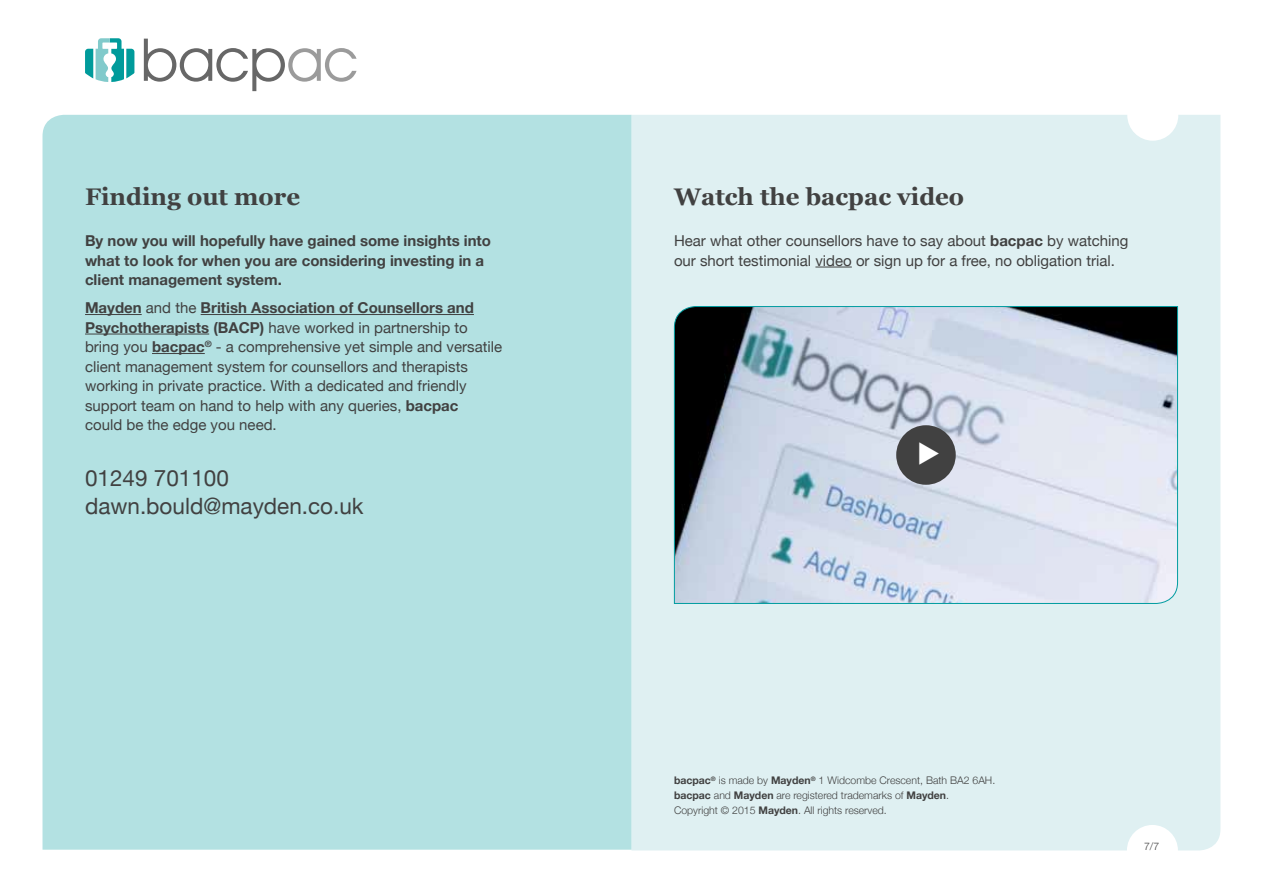
<style>
.page{position:relative;width:1263px;height:893px;background:#fff}
.page>*{position:absolute;margin:0;border:0;box-sizing:border-box;transform-origin:0 0}
.t1{font:700 24px "Georgia";color:#414141}
.t2{font:22.5px/28px "Helvetica Neue";color:#414141}
.t3{font:15px/19.5px "Helvetica Neue";color:#414141}
.t4{font:700 15px/19.5px "Helvetica Neue";color:#414141}
.t5{font:300 10.5px/15px "Helvetica Neue";color:#414141}
.s1{font-weight:700}
</style>
<div class="page">
<div style="left:631px;top:115px;width:589px;height:735px;background:#dff0f2"></div>
<div style="left:43px;top:115px;width:588px;height:735px;background:#b3e1e2"></div>
<hr style="left:85px;top:314px;width:57px;height:1px;background:#414141">
<hr style="left:201px;top:314px;width:273px;height:1px;background:#414141">
<hr style="left:85px;top:334px;width:124px;height:1px;background:#414141">
<hr style="left:152px;top:353px;width:53px;height:1px;background:#414141">
<hr style="left:815px;top:267px;width:37px;height:1px;background:#414141">
<div style="left:1127px;top:90px;width:51px;height:51px;background:#fff;border-radius:50%"></div>
<div style="left:1127px;top:825px;width:51px;height:51px;background:#fff;border-radius:50%"></div>
<svg style="left:674px;top:306px;width:504px;height:298px;background:#bac6d4"></svg>
<div style="left:896px;top:425px;width:60px;height:60px;background:#414141;border-radius:50%"></div>
<svg style="left:144px;top:39px;width:213px;height:52px"></svg>
<svg style="left:85px;top:38px;width:49px;height:44px"></svg>
<h1 class="t1" style="left:85px;top:179px;width:217px">Finding out more</h1>
<p class="t4" style="left:85px;top:231px;width:408px">By now you will hopefully have gained some insights into what to look for when you are considering investing in a client management system.</p>
<p class="t3" style="left:85px;top:299px;width:419px"><span class="s1">Mayden</span> and the <span class="s1">British Association of Counsellors and Psychotherapists (BACP)</span> have worked in partnership to bring you <span class="s1">bacpac</span><sup>®</sup> - a comprehensive yet simple and versatile client management system for counsellors and therapists working in private practice. With a dedicated and friendly support team on hand to help with any queries, <span class="s1">bacpac<br></span>could be the edge you need.</p>
<h2 class="t2" style="left:85px;top:465px;width:280px">01249 701100 dawn.bould@mayden.co.uk</h2>
<h1 class="t1" style="left:674px;top:179px;width:292px">Watch the bacpac video</h1>
<p class="t3" style="left:674px;top:232px;width:456px">Hear what other counsellors have to say about <span class="s1">bacpac</span> by watching our short testimonial video or sign up for a free, no obligation trial.</p>
<p class="t5" style="left:674px;top:772px;width:323px"><span class="s1">bacpac</span><sup>®</sup> is made by <span class="s1">Mayden</span><sup>®</sup> 1 Widcombe Crescent, Bath BA2 6AH. <span class="s1">bacpac</span> and <span class="s1">Mayden</span> are registered trademarks of <span class="s1">Mayden</span>.<br>Copyright © 2015 <span class="s1">Mayden</span>. All rights reserved.</p>
<p class="t5" style="left:1144px;top:838px;width:17px">7/7</p>
</div>
